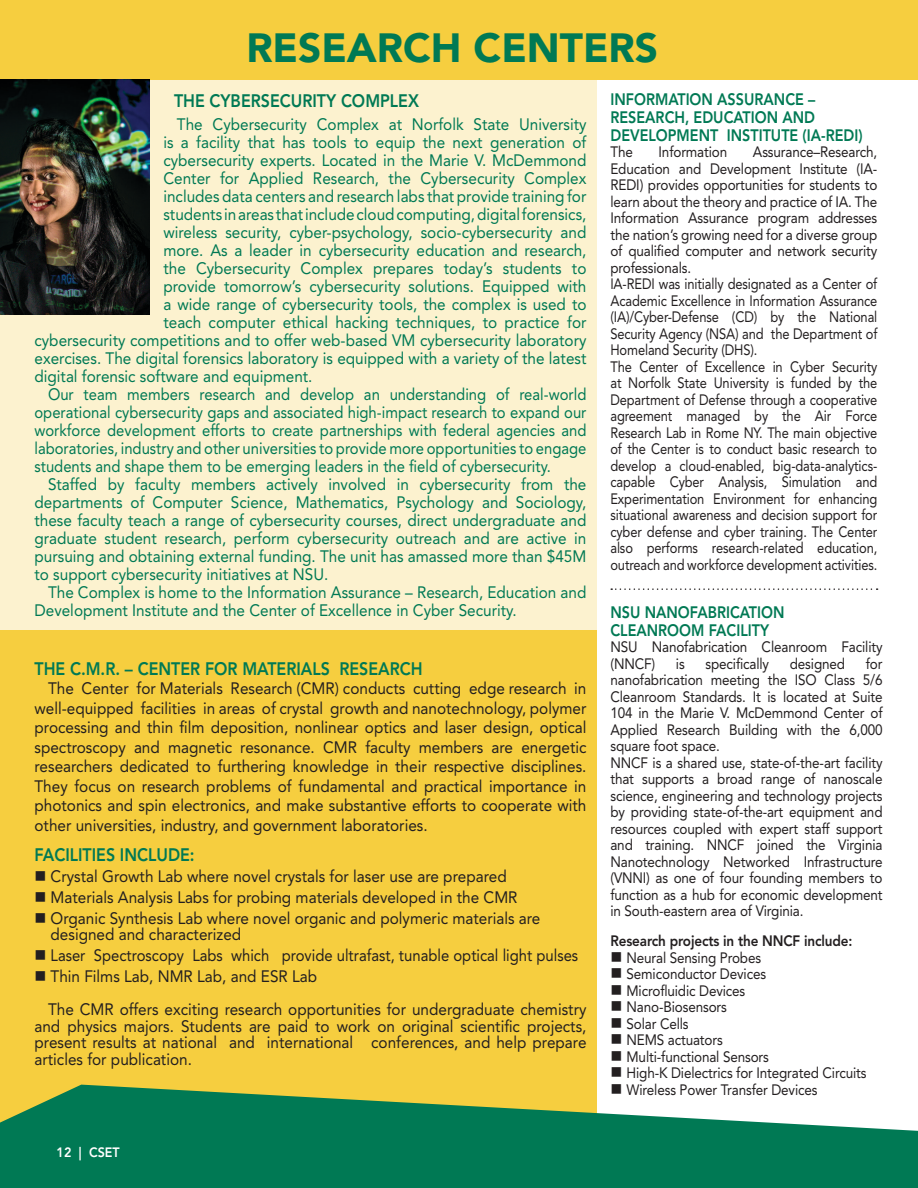
<style>
.page{position:relative;width:918px;height:1188px;background:#fff}
.page>*{position:absolute;margin:0;border:0;box-sizing:border-box;transform-origin:0 0}
.t1{font:900 40.5px "Avenir LT Std";color:#007954}
.t2{font:800 18px "Avenir LT Std";color:#007954;scale:.89 1}
.t3{font:16.5px/18px "Avenir LT Std";color:#007954;text-align:justify;scale:.93 1}
.t4{font:16.5px/19.5px "Avenir LT Std";color:#231f20;text-align:justify;scale:.93 1}
.t5{font:16.5px/18px "Avenir LT Std";color:#007954;text-align:justify;scale:.9 1}
.t6{font:800 16.5px/18px "Avenir LT Std";color:#007954;scale:.87 1}
.t7{font:16.5px "Avenir LT Std";color:#231f20;scale:.9 1}
.t8{font:15px/16.5px "Avenir LT Std";letter-spacing:-.01em;color:#231f20;text-align:justify;scale:.9 1}
.t9{font:15px/16.5px "Avenir LT Std";letter-spacing:-.01em;color:#231f20;text-align:justify;scale:.86 1}
.t10{font:800 15px "Avenir LT Std";letter-spacing:-.01em;color:#231f20;scale:.9 1}
.t11{font:800 13.5px "Avenir LT Std";color:#fff;scale:.93 1}
</style>
<div class="page">
<div style="left:0;top:0;width:597px;height:1188px;background:#fcf2cf"></div>
<div style="left:0;top:631px;width:597px;height:502px;background:#f6ce3f"></div>
<div style="left:0;top:0;width:918px;height:79px;background:#f6ce3f"></div>
<svg style="left:0;top:1085px;width:918px;height:103px;fill:#007954"></svg>
<img style="left:0;top:80px;width:150px;height:234px">
<svg style="left:611px;top:588px;width:267px;height:2px"></svg>
<p class="t1" style="left:246px;top:23px;width:413px">RESEARCH CENTERS</p>
<p class="t2" style="left:174px;top:90px;width:277px">THE CYBERSECURITY COMPLEX</p>
<p class="t3" style="left:177px;top:116px;width:442px">The Cybersecurity Complex at Norfolk State University</p>
<p class="t3" style="left:163px;top:134px;width:456px">is a facility that has tools to equip the next generation of</p>
<p class="t3" style="left:163px;top:152px;width:456px">cybersecurity experts. Located in the Marie V. McDemmond</p>
<p class="t3" style="left:163px;top:170px;width:456px">Center for Applied Research, the Cybersecurity Complex</p>
<p class="t3" style="left:163px;top:188px;width:456px">includes data centers and research labs that provide training for</p>
<p class="t3" style="left:163px;top:206px;width:456px">students in areas that include cloud computing, digital forensics,</p>
<p class="t3" style="left:163px;top:224px;width:456px">wireless security, cyber-psychology, socio-cybersecurity and</p>
<p class="t3" style="left:163px;top:242px;width:456px">more. As a leader in cybersecurity education and research,</p>
<p class="t3" style="left:163px;top:260px;width:456px">the Cybersecurity Complex prepares today’s students to</p>
<p class="t3" style="left:163px;top:278px;width:456px">provide tomorrow’s cybersecurity solutions. Equipped with</p>
<p class="t3" style="left:163px;top:296px;width:456px">a wide range of cybersecurity tools, the complex is used to</p>
<p class="t3" style="left:163px;top:314px;width:456px">teach computer ethical hacking techniques, to practice for</p>
<p class="t3" style="left:34px;top:332px;width:595px">cybersecurity competitions and to offer web-based VM cybersecurity laboratory</p>
<p class="t3" style="left:34px;top:350px;width:595px">exercises. The digital forensics laboratory is equipped with a variety of the latest</p>
<p class="t3" style="left:34px;top:368px;width:300px">digital forensic software and equipment.</p>
<p class="t5" style="left:34px;top:386px;width:615px;text-indent:14px">Our team members research and develop an understanding of real-world operational cybersecurity gaps and associated high-impact research to expand our workforce development efforts to create partnerships with federal agencies and laboratories, industry and other universities to provide more opportunities to engage students and shape them to be emerging leaders in the field of cybersecurity.</p>
<p class="t3" style="left:34px;top:476px;width:595px;text-indent:14px">Staffed by faculty members actively involved in cybersecurity from the departments of Computer Science, Mathematics, Psychology and Sociology, these faculty teach a range of cybersecurity courses, direct undergraduate and graduate student research, perform cybersecurity outreach and are active in pursuing and obtaining external funding. The unit has amassed more than $45M to support cybersecurity initiatives at NSU.</p>
<p class="t3" style="left:34px;top:584px;width:595px;text-indent:14px">The Complex is home to the Information Assurance – Research, Education and<br>Development Institute and the Center of Excellence in Cyber Security.</p>
<p class="t2" style="left:34px;top:658px;width:438px">THE C.M.R. – CENTER FOR MATERIALS RESEARCH</p>
<p class="t4" style="left:34px;top:679px;width:595px;text-indent:14px">The Center for Materials Research (CMR) conducts cutting edge research in well-equipped facilities in areas of crystal growth and nanotechnology, polymer processing and thin film deposition, nonlinear optics and laser design, optical spectroscopy and magnetic resonance. CMR faculty members are energetic researchers dedicated to furthering knowledge in their respective disciplines.<br>They focus on research problems of fundamental and practical importance in photonics and spin electronics, and make substantive efforts to cooperate with other universities, industry, and government laboratories.</p>
<p class="t2" style="left:34px;top:844px;width:181px">FACILITIES INCLUDE:</p>
<p class="t4" style="left:34px;top:866px;width:509px">■ Crystal Growth Lab where novel crystals for laser use are prepared</p>
<p class="t4" style="left:34px;top:887px;width:521px">■ Materials Analysis Labs for probing materials developed in the CMR</p>
<p class="t4" style="left:51px;top:910px;width:528px;line-height:16.5px;text-indent:-16px">■ Organic Synthesis Lab where novel organic and polymeric materials are designed and characterized</p>
<p class="t7" style="left:34px;top:946px;width:606px">■ Laser Spectroscopy Labs which provide ultrafast, tunable optical light pulses</p>
<p class="t4" style="left:34px;top:967px;width:305px">■ Thin Films Lab, NMR Lab, and ESR Lab</p>
<p class="t4" style="left:34px;top:1001px;width:595px;line-height:16.5px;text-indent:14px">The CMR offers exciting research opportunities for undergraduate chemistry and physics majors. Students are paid to work on original scientific projects, present results at national and international conferences, and help prepare articles for publication.</p>
<p class="t11" style="left:57px;top:1144px;width:69px">12 | CSET</p>
<p class="t6" style="left:610px;top:90px;width:291px">INFORMATION ASSURANCE –<br>RESEARCH, EDUCATION AND<br>DEVELOPMENT INSTITUTE (IA-REDI)</p>
<p class="t8" style="left:610px;top:144px;width:26px">The</p>
<p class="t8" style="left:659px;top:144px;width:78px">Information</p>
<p class="t8" style="left:610px;top:144px;width:298px;text-indent:143px">Assurance–Research, Education and Development Institute (IA-REDI) provides opportunities for students to learn about the theory and practice of IA. The Information Assurance program addresses the nation’s growing need for a diverse group of qualified computer and network security professionals.</p>
<p class="t9" style="left:610px;top:276px;width:312px">IA-REDI was initially designated as a Center of Academic Excellence in Information Assurance (IA)/Cyber-Defense (CD) by the National Security Agency (NSA) and the Department of Homeland Security (DHS).</p>
<p class="t9" style="left:610px;top:359px;width:312px">The Center of Excellence in Cyber Security at Norfolk State University is funded by the Department of Defense through a cooperative agreement managed by the Air Force Research Lab in Rome NY. The main objective of the Center is to conduct basic research to develop a cloud-enabled, big-data-analytics&shy;capable Cyber Analysis, Simulation and Experimentation Environment for enhancing situational awareness and decision support for cyber defense and cyber training. The Center also performs research-related education, outreach and workforce development activities.</p>
<p class="t6" style="left:610px;top:603px;width:202px">NSU NANOFABRICATION<br>CLEANROOM FACILITY</p>
<p class="t8" style="left:610px;top:639px;width:304px">NSU Nanofabrication Cleanroom Facility (NNCF)</p>
<p class="t8" style="left:610px;top:656px;width:304px;text-indent:255px">for nanofabrication meeting the ISO Class 5/6<br>Cleanroom Standards. It is located at Suite 104 in the Marie V. McDemmond Center of Applied Research Building with the 6,000 square foot space.</p>
<p class="t8" style="left:610px;top:755px;width:304px">NNCF is a shared use, state-of-the-art facility that supports a broad range of nanoscale science, engineering and technology projects by providing state-of-the-art equipment and resources coupled with expert staff support and training. NNCF joined the Virginia Nanotechnology Networked Infrastructure (VNNI) as one of four founding members to function as a hub for economic development in South-eastern area of Virginia.</p>
<p class="t10" style="left:610px;top:932px;width:270px">Research projects in the NNCF include:</p>
<p class="t8" style="left:610px;top:950px;width:169px">■ Neural Sensing Probes</p>
<p class="t8" style="left:610px;top:966px;width:175px">■ Semiconductor Devices</p>
<p class="t8" style="left:610px;top:983px;width:151px">■ Microfluidic Devices</p>
<p class="t8" style="left:610px;top:999px;width:131px">■ Nano-Biosensors</p>
<p class="t8" style="left:610px;top:1016px;width:88px">■ Solar Cells</p>
<p class="t8" style="left:610px;top:1032px;width:126px">■ NEMS actuators</p>
<p class="t8" style="left:610px;top:1049px;width:178px">■ Multi-functional Sensors</p>
<p class="t8" style="left:610px;top:1065px;width:286px">■ High-K Dielectrics for Integrated Circuits</p>
<p class="t8" style="left:610px;top:1082px;width:232px">■ Wireless Power Transfer Devices</p>
<p class="t8" style="left:676px;top:656px;width:11px">is</p>
<p class="t8" style="left:706px;top:656px;width:72px">specifically</p>
<p class="t8" style="left:790px;top:656px;width:63px">designed</p>
</div>
